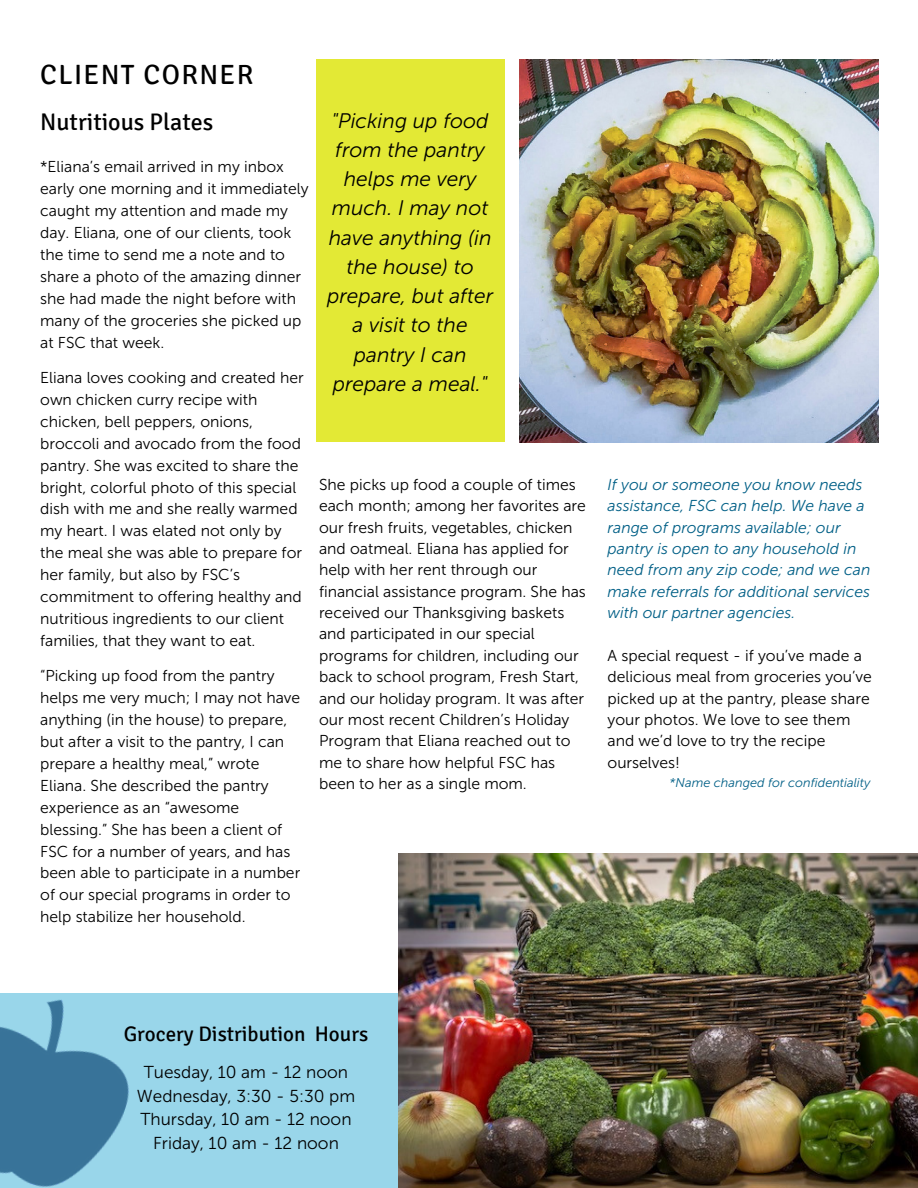
<style>
.page{position:relative;width:918px;height:1188px;background:#fff}
.page>*{position:absolute;margin:0;border:0;box-sizing:border-box;transform-origin:0 0}
.t1{font:27.75px "Signika";letter-spacing:.05em;color:#000}
.t2{font:24px "Signika";color:#000}
.t3{font:italic 21px/29.2px "Museo Sans 300";color:#000;text-align:center}
.t4{font:21px "Signika";color:#000}
.t5{font:17.25px "Museo Sans 300";color:#000}
.t6{font:15.75px/21.9px "Museo Sans 300";color:#000}
.t7{font:italic 15.75px/21.3px "Museo Sans 300";color:#005f86}
.t8{font:italic 12.75px "Museo Sans 300";color:#005f86}
</style>
<div class="page">
<div style="left:316px;top:60px;width:189px;height:382px;background:#e3e935"></div>
<div style="left:0;top:994px;width:918px;height:194px;background:#99d6ea"></div>
<img style="left:0;top:993px;width:186px;height:194px">
<img style="left:399px;top:853px;width:519px;height:335px">
<img style="left:520px;top:60px;width:359px;height:382px">
<p class="t1" style="left:40px;top:58px;width:215px">CLIENT CORNER</p>
<p class="t2" style="left:40px;top:107px;width:175px">Nutritious Plates</p>
<p class="t6" style="left:40px;top:156px;width:270px">*Eliana’s email arrived in my inbox early one morning and it immediately caught my attention and made my day. Eliana, one of our clients, took the time to send me a note and to share a photo of the amazing dinner she had made the night before with many of the groceries she picked up at FSC that week.</p>
<p class="t6" style="left:40px;top:367px;width:265px">Eliana loves cooking and created her own chicken curry recipe with chicken, bell peppers, onions, broccoli and avocado from the food pantry. She was excited to share the bright, colorful photo of this special dish with me and she really warmed my heart. I was elated not only by the meal she was able to prepare for her family, but also by FSC’s commitment to offering healthy and nutritious ingredients to our client families, that they want to eat.</p>
<p class="t6" style="left:40px;top:665px;width:262px">“Picking up food from the pantry helps me very much; I may not have anything (in the house) to prepare, but after a visit to the pantry, I can prepare a healthy meal,” wrote<br>Eliana. She described the pantry experience as an “awesome blessing.” She has been a client of<br>FSC for a number of years, and has been able to participate in a number of our special programs in order to help stabilize her household.</p>
<p class="t3" style="left:327px;top:106px;width:168px">"Picking up food from the pantry helps me very much. I may not have anything (in the house) to prepare, but after a visit to the pantry I can prepare a meal."</p>
<p class="t6" style="left:319px;top:474px;width:268px;line-height:21.3px">She picks up food a couple of times each month; among her favorites are our fresh fruits, vegetables, chicken and oatmeal. Eliana has applied for help with her rent through our financial assistance program. She has received our Thanksgiving baskets and participated in our special programs for children, including our back to school program, Fresh Start, and our holiday program. It was after our most recent Children’s Holiday Program that Eliana reached out to me to share how helpful FSC has been to her as a single mom.</p>
<p class="t7" style="left:608px;top:474px;width:264px">If you or someone you know needs assistance, FSC can help. We have a range of programs available; our pantry is open to any household in need from any zip code; and we can make referrals for additional services with our partner agencies.</p>
<p class="t6" style="left:608px;top:645px;width:266px;line-height:21.3px">A special request - if you’ve made a delicious meal from groceries you’ve picked up at the pantry, please share your photos. We love to see them and we’d love to try the recipe ourselves!</p>
<p class="t8" style="left:670px;top:775px;width:202px">*Name changed for confidentiality</p>
<p class="t4" style="left:124px;top:1021px;width:246px">Grocery Distribution Hours</p>
<p class="t5" style="left:144px;top:1062px;width:206px">Tuesday, 10 am - 12 noon</p>
<p class="t5" style="left:137px;top:1085px;width:220px">Wednesday, 3:30 - 5:30 pm</p>
<p class="t5" style="left:140px;top:1109px;width:213px">Thursday, 10 am - 12 noon</p>
<p class="t5" style="left:153px;top:1133px;width:187px">Friday, 10 am - 12 noon</p>
</div>
